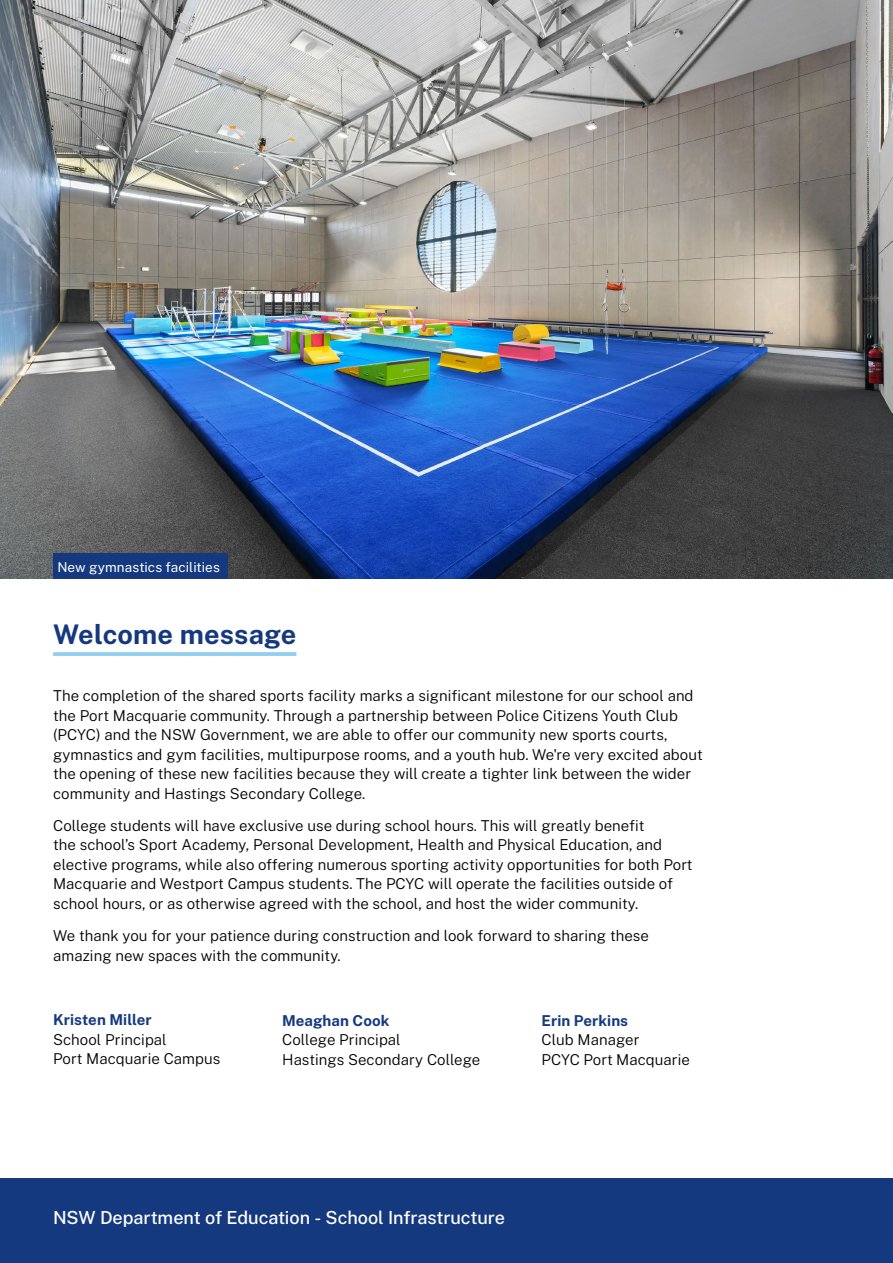
<style>
.page{position:relative;width:893px;height:1263px;background:#fff}
.page>*{position:absolute;margin:0;border:0;box-sizing:border-box;transform-origin:0 0}
.t1{font:700 27px "Public Sans";letter-spacing:.005em;color:#15397f}
.t2{font:500 18px "Public Sans";letter-spacing:-.005em;color:#fff}
.t3{font:300 15px/19.5px "Public Sans";letter-spacing:.005em;color:#000}
.t4{font:700 15px "Public Sans";letter-spacing:.005em;color:#15397f}
.t5{font:13.5px "Public Sans";letter-spacing:.005em;color:#fff}
</style>
<div class="page">
<hr style="left:53px;top:652px;width:243px;height:4px;background:#99d2f1">
<img style="left:0;top:0;width:893px;height:579px">
<div style="left:53px;top:553px;width:174px;height:26px;background:#15397f"></div>
<div style="left:0;top:1178px;width:893px;height:85px;background:#15397f"></div>
<p class="t5" style="left:57px;top:558px;width:164px">New gymnastics facilities</p>
<h1 class="t1" style="left:53px;top:617px;width:245px">Welcome message</h1>
<p class="t3" style="left:53px;top:685px;width:651px">The completion of the shared sports facility marks a significant milestone for our school and the Port Macquarie community. Through a partnership between Police Citizens Youth Club (PCYC) and the NSW Government, we are able to offer our community new sports courts, gymnastics and gym facilities, multipurpose rooms, and a youth hub. We're very excited about the opening of these new facilities because they will create a tighter link between the wider community and Hastings Secondary College.</p>
<p class="t3" style="left:53px;top:815px;width:641px">College students will have exclusive use during school hours. This will greatly benefit<br>the school’s Sport Academy, Personal Development, Health and Physical Education, and elective programs, while also offering numerous sporting activity opportunities for both Port Macquarie and Westport Campus students. The PCYC will operate the facilities outside of school hours, or as otherwise agreed with the school, and host the wider community.</p>
<p class="t3" style="left:53px;top:925px;width:597px">We thank you for your patience during construction and look forward to sharing these amazing new spaces with the community.</p>
<p class="t4" style="left:53px;top:1010px;width:100px">Kristen Miller</p>
<p class="t3" style="left:53px;top:1029px;width:169px">School Principal<br>Port Macquarie Campus</p>
<p class="t4" style="left:282px;top:1010px;width:109px">Meaghan Cook</p>
<p class="t3" style="left:282px;top:1030px;width:200px">College Principal<br>Hastings Secondary College</p>
<p class="t4" style="left:542px;top:1010px;width:88px">Erin Perkins</p>
<p class="t3" style="left:542px;top:1030px;width:150px">Club Manager<br>PCYC Port Macquarie</p>
<p class="t2" style="left:53px;top:1205px;width:453px">NSW Department of Education - School Infrastructure</p>
</div>
